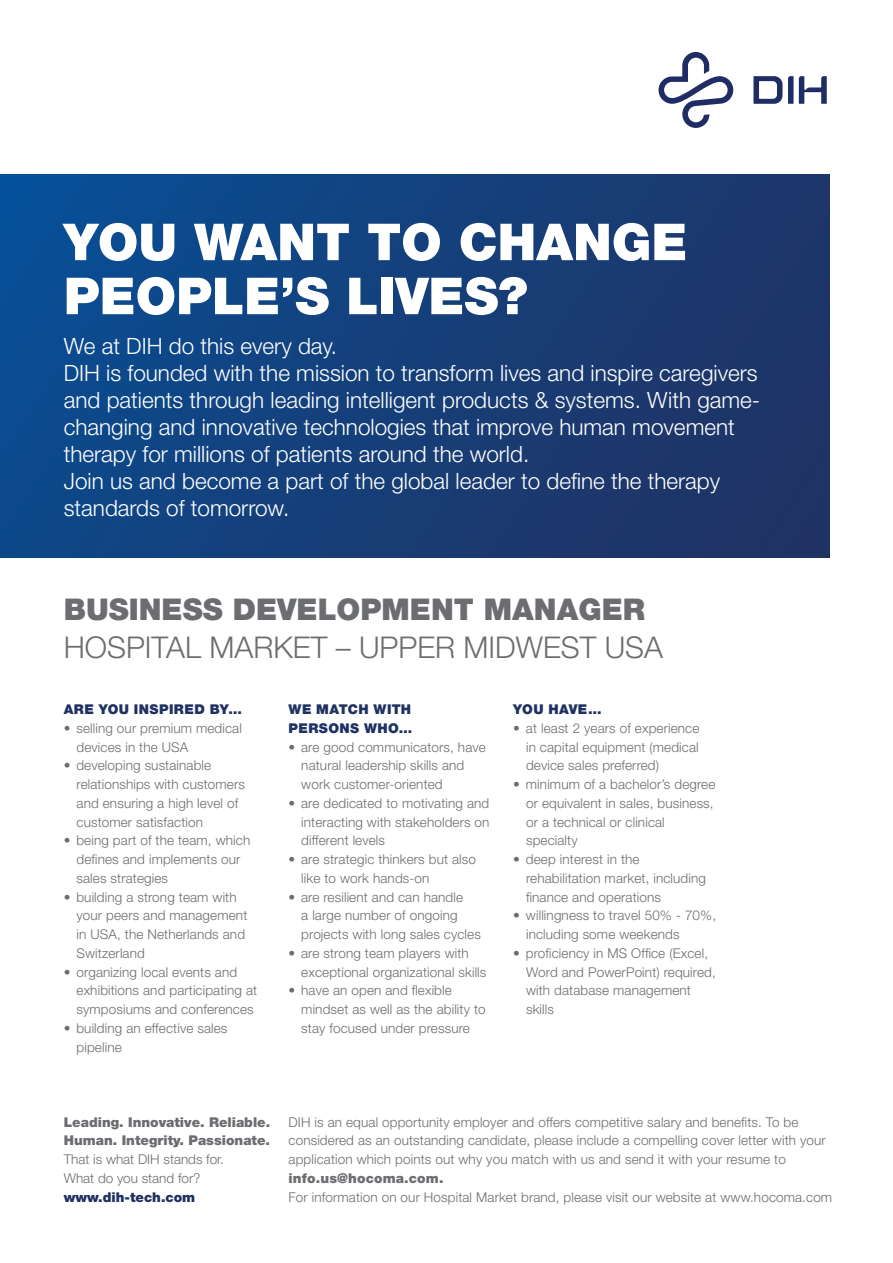
<style>
.page{position:relative;width:893px;height:1263px;background:#fff}
.page>*{position:absolute;margin:0;border:0;box-sizing:border-box;transform-origin:0 0}
.t1{font:900 51px/54px "Helvetica Neue LT Pro";color:#fff}
.t2{font:300 30px "Helvetica Neue LT Pro";color:#6c6d70}
.t3{font:900 30px "Helvetica Neue LT Pro";color:#6c6d70}
.t4{font:300 22.5px/27px "Helvetica Neue LT Pro";color:#fff}
.t5{font:300 13.5px/18.8px "Helvetica Neue LT Pro";letter-spacing:.01em;color:#6c6d70}
.t6{font:900 13.5px/18.8px "Helvetica Neue LT Pro";color:#6c6d70}
.t7{font:900 13.5px/18.8px "Helvetica Neue LT Pro";letter-spacing:.03em;color:#1f3162}
.t8{font:900 13.5px "Helvetica Neue LT Pro";color:#1f3162}
</style>
<div class="page">
<div style="left:0;top:174px;width:829px;height:384px;background:linear-gradient(to right,#0a4c91,#203364)"></div>
<svg style="left:658px;top:52px;width:169px;height:76px"></svg>
<h1 class="t1" style="left:64px;top:215px;width:625px">YOU WANT TO CHANGE<br>PEOPLE’S LIVES?</h1>
<p class="t4" style="left:64px;top:332px;width:698px">We at DIH do this every day.<br>DIH is founded with the mission to transform lives and inspire caregivers and patients through leading intelligent products &amp; systems. With game&shy;changing and innovative technologies that improve human movement therapy for millions of patients around the world.<br>Join us and become a part of the global leader to define the therapy standards of tomorrow.</p>
<h2 class="t3" style="left:64px;top:592px;width:583px">BUSINESS DEVELOPMENT MANAGER</h2>
<h2 class="t2" style="left:64px;top:629px;width:601px">HOSPITAL MARKET – UPPER MIDWEST USA</h2>
<p class="t7" style="left:64px;top:700px;width:180px">ARE YOU INSPIRED BY…</p>
<p class="t5" style="left:77px;top:718px;width:167px;text-indent:-13px">• selling our premium medical devices in the USA</p>
<p class="t5" style="left:77px;top:756px;width:170px;text-indent:-13px">• developing sustainable relationships with customers and ensuring a high level of customer satisfaction</p>
<p class="t5" style="left:77px;top:831px;width:175px;text-indent:-13px">• being part of the team, which defines and implements our sales strategies</p>
<p class="t5" style="left:77px;top:887px;width:172px;text-indent:-13px">• building a strong team with your peers and management in USA, the Netherlands and<br>Switzerland</p>
<p class="t5" style="left:77px;top:962px;width:182px;text-indent:-13px">• organizing local events and exhibitions and participating at symposiums and conferences</p>
<p class="t5" style="left:77px;top:1018px;width:152px;text-indent:-13px">• building an effective sales pipeline</p>
<p class="t7" style="left:289px;top:700px;width:125px">WE MATCH WITH<br>PERSONS WHO…</p>
<p class="t5" style="left:301px;top:737px;width:186px;text-indent:-13px">• are good communicators, have natural leadership skills and work customer-oriented</p>
<p class="t5" style="left:301px;top:793px;width:190px;text-align:justify;text-indent:-13px">• are dedicated to motivating and interacting with stakeholders on different levels</p>
<p class="t5" style="left:301px;top:850px;width:176px;text-indent:-13px">• are strategic thinkers but also like to work hands-on</p>
<p class="t5" style="left:301px;top:887px;width:181px;text-indent:-13px">• are resilient and can handle<br>a large number of ongoing projects with long sales cycles</p>
<p class="t5" style="left:301px;top:943px;width:187px;text-indent:-13px">• are strong team players with exceptional organizational skills</p>
<p class="t5" style="left:301px;top:981px;width:186px;text-indent:-13px">• have an open and flexible mindset as well as the ability to stay focused under pressure</p>
<p class="t7" style="left:513px;top:700px;width:90px">YOU HAVE…</p>
<p class="t5" style="left:526px;top:718px;width:175px;text-align:justify;text-indent:-13px">• at least 2 years of experience in capital equipment (medical device sales preferred)</p>
<p class="t5" style="left:526px;top:775px;width:191px;text-indent:-13px">• minimum of a bachelor’s degree or equivalent in sales, business, or a technical or clinical specialty</p>
<p class="t5" style="left:526px;top:850px;width:181px;text-indent:-13px">• deep interest in the rehabilitation market, including finance and operations</p>
<p class="t5" style="left:526px;top:906px;width:192px;text-indent:-13px">• willingness to travel 50% - 70%, including some weekends</p>
<p class="t5" style="left:526px;top:943px;width:191px;text-indent:-13px">• proficiency in MS Office (Excel,<br>Word and PowerPoint) required, with database management skills</p>
<p class="t6" style="left:64px;top:1112px;width:208px">Leading. Innovative. Reliable.<br>Human. Integrity. Passionate.</p>
<p class="t5" style="left:64px;top:1150px;width:162px">That is what DIH stands for.<br>What do you stand for?</p>
<p class="t8" style="left:64px;top:1189px;width:133px">www.dih-tech.com</p>
<p class="t5" style="left:289px;top:1112px;width:539px">DIH is an equal opportunity employer and offers competitive salary and benefits. To be considered as an outstanding candidate, please include a compelling cover letter with your application which points out why you match with us and send it with your resume to</p>
<p class="t6" style="left:289px;top:1169px;width:157px">info.us@hocoma.com.</p>
<p class="t5" style="left:289px;top:1187px;width:545px">For information on our Hospital Market brand, please visit our website at www.hocoma.com</p>
</div>
